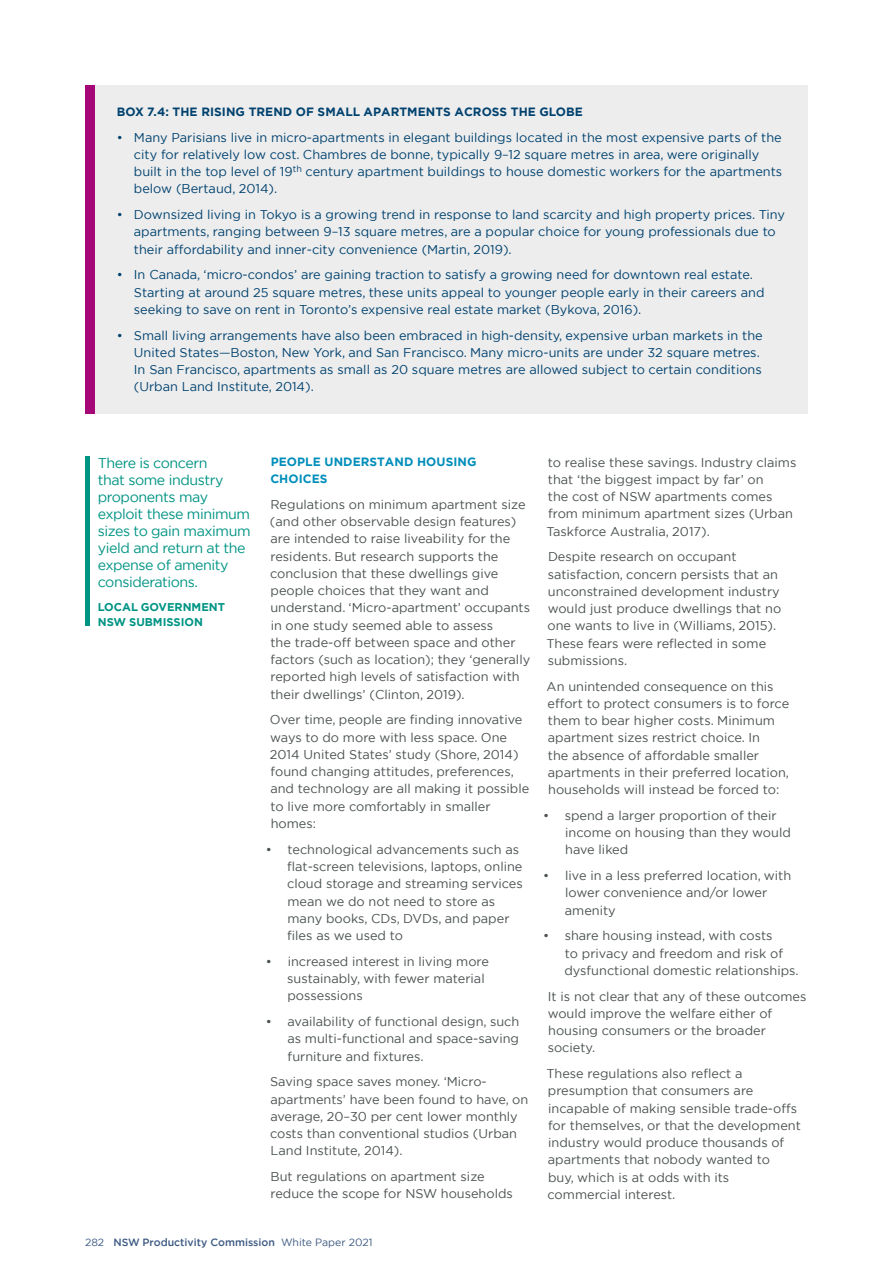
<style>
.page{position:relative;width:893px;height:1263px;background:#fff}
.page>*{position:absolute;margin:0;border:0;box-sizing:border-box;transform-origin:0 0}
.t1{font:14.25px/17.1px "Gotham";letter-spacing:-.03em;color:#009484}
.t2{font:12.75px/17.2px "Gotham";color:#4b5151}
.t3{font:12.75px/17.2px "Gotham";color:#00426f}
.t4{font:700 12px "Gotham";letter-spacing:.005em;color:#00426f}
.t5{font:700 12px/17.2px "Gotham";letter-spacing:.005em;color:#008eba}
.t6{font:700 11.25px/15px "Gotham";color:#009484}
.t7{font:500 10.5px "Gotham";color:#3c5982}
.s1{font-weight:400}
</style>
<div class="page">
<div style="left:85px;top:85px;width:11px;height:329px;background:#a50776"></div>
<div style="left:96px;top:85px;width:712px;height:329px;background:#ededed"></div>
<hr style="left:85px;top:456px;width:4px;height:170px;background:#009484">
<p class="t4" style="left:117px;top:104px;width:467px">BOX 7.4: THE RISING TREND OF SMALL APARTMENTS ACROSS THE GLOBE</p>
<p class="t3" style="left:134px;top:128px;width:650px;text-indent:-17px">• Many Parisians live in micro-apartments in elegant buildings located in the most expensive parts of the city for relatively low cost. Chambres de bonne, typically 9–12 square metres in area, were originally built in the top level of 19<sup>th</sup> century apartment buildings to house domestic workers for the apartments below (Bertaud, 2014).</p>
<p class="t3" style="left:134px;top:206px;width:653px;text-indent:-17px">• Downsized living in Tokyo is a growing trend in response to land scarcity and high property prices. Tiny apartments, ranging between 9–13 square metres, are a popular choice for young professionals due to their affordability and inner-city convenience (Martin, 2019).</p>
<p class="t3" style="left:134px;top:266px;width:632px;text-indent:-17px">• In Canada, ‘micro-condos’ are gaining traction to satisfy a growing need for downtown real estate.<br>Starting at around 25 square metres, these units appeal to younger people early in their careers and seeking to save on rent in Toronto’s expensive real estate market (Bykova, 2016).</p>
<p class="t3" style="left:134px;top:326px;width:630px;text-indent:-17px">• Small living arrangements have also been embraced in high-density, expensive urban markets in the United States—Boston, New York, and San Francisco. Many micro-units are under 32 square metres.<br>In San Francisco, apartments as small as 20 square metres are allowed subject to certain conditions (Urban Land Institute, 2014).</p>
<p class="t1" style="left:98px;top:454px;width:154px">There is concern<br>that some industry proponents may exploit these minimum sizes to gain maximum yield and return at the expense of amenity considerations.</p>
<p class="t6" style="left:98px;top:599px;width:129px">LOCAL GOVERNMENT<br>NSW SUBMISSION</p>
<p class="t5" style="left:270px;top:453px;width:208px">PEOPLE UNDERSTAND HOUSING<br>CHOICES</p>
<p class="t2" style="left:270px;top:495px;width:262px">Regulations on minimum apartment size (and other observable design features) are intended to raise liveability for the residents. But research supports the conclusion that these dwellings give people choices that they want and understand. ‘Micro-apartment’ occupants in one study seemed able to assess<br>the trade-off between space and other factors (such as location); they ‘generally reported high levels of satisfaction with their dwellings’ (Clinton, 2019).</p>
<p class="t2" style="left:270px;top:711px;width:261px">Over time, people are finding innovative ways to do more with less space. One 2014 United States’ study (Shore, 2014) found changing attitudes, preferences, and technology are all making it possible to live more comfortably in smaller homes:</p>
<p class="t2" style="left:287px;top:840px;width:237px;text-indent:-21px">• technological advancements such as flat-screen televisions, laptops, online cloud storage and streaming services mean we do not need to store as many books, CDs, DVDs, and paper files as we used to</p>
<p class="t2" style="left:287px;top:952px;width:203px;text-indent:-21px">• increased interest in living more sustainably, with fewer material possessions</p>
<p class="t2" style="left:287px;top:1012px;width:233px;text-align:justify;text-indent:-22px">• availability of functional design, such as multi-functional and space-saving furniture and fixtures.</p>
<p class="t2" style="left:270px;top:1073px;width:260px">Saving space saves money. ‘Micro&shy;apartments’ have been found to have, on average, 20–30 per cent lower monthly costs than conventional studios (Urban Land Institute, 2014).</p>
<p class="t2" style="left:270px;top:1168px;width:244px">But regulations on apartment size reduce the scope for NSW households</p>
<p class="t2" style="left:546px;top:453px;width:251px">to realise these savings. Industry claims that ‘the biggest impact by far’ on<br>the cost of NSW apartments comes from minimum apartment sizes (Urban Taskforce Australia, 2017).</p>
<p class="t2" style="left:546px;top:548px;width:236px">Despite research on occupant satisfaction, concern persists that an unconstrained development industry would just produce dwellings that no one wants to live in (Williams, 2015).<br>These fears were reflected in some submissions.</p>
<p class="t2" style="left:547px;top:677px;width:244px">An unintended consequence on this effort to protect consumers is to force them to bear higher costs. Minimum apartment sizes restrict choice. In<br>the absence of affordable smaller apartments in their preferred location, households will instead be forced to:</p>
<p class="t2" style="left:565px;top:806px;width:227px;text-indent:-22px">• spend a larger proportion of their income on housing than they would have liked</p>
<p class="t2" style="left:565px;top:867px;width:228px;text-indent:-22px">• live in a less preferred location, with lower convenience and/or lower amenity</p>
<p class="t2" style="left:564px;top:927px;width:236px;text-indent:-21px">• share housing instead, with costs<br>to privacy and freedom and risk of dysfunctional domestic relationships.</p>
<p class="t2" style="left:548px;top:987px;width:260px">It is not clear that any of these outcomes would improve the welfare either of housing consumers or the broader society.</p>
<p class="t2" style="left:546px;top:1065px;width:256px">These regulations also reflect a presumption that consumers are incapable of making sensible trade-offs for themselves, or that the development industry would produce thousands of apartments that nobody wanted to<br>buy, which is at odds with its commercial interest.</p>
<p class="t7" style="left:85px;top:1235px;width:289px"><span class="s1">282</span> NSW Productivity Commission <span class="s1">White Paper 2021</span></p>
</div>
